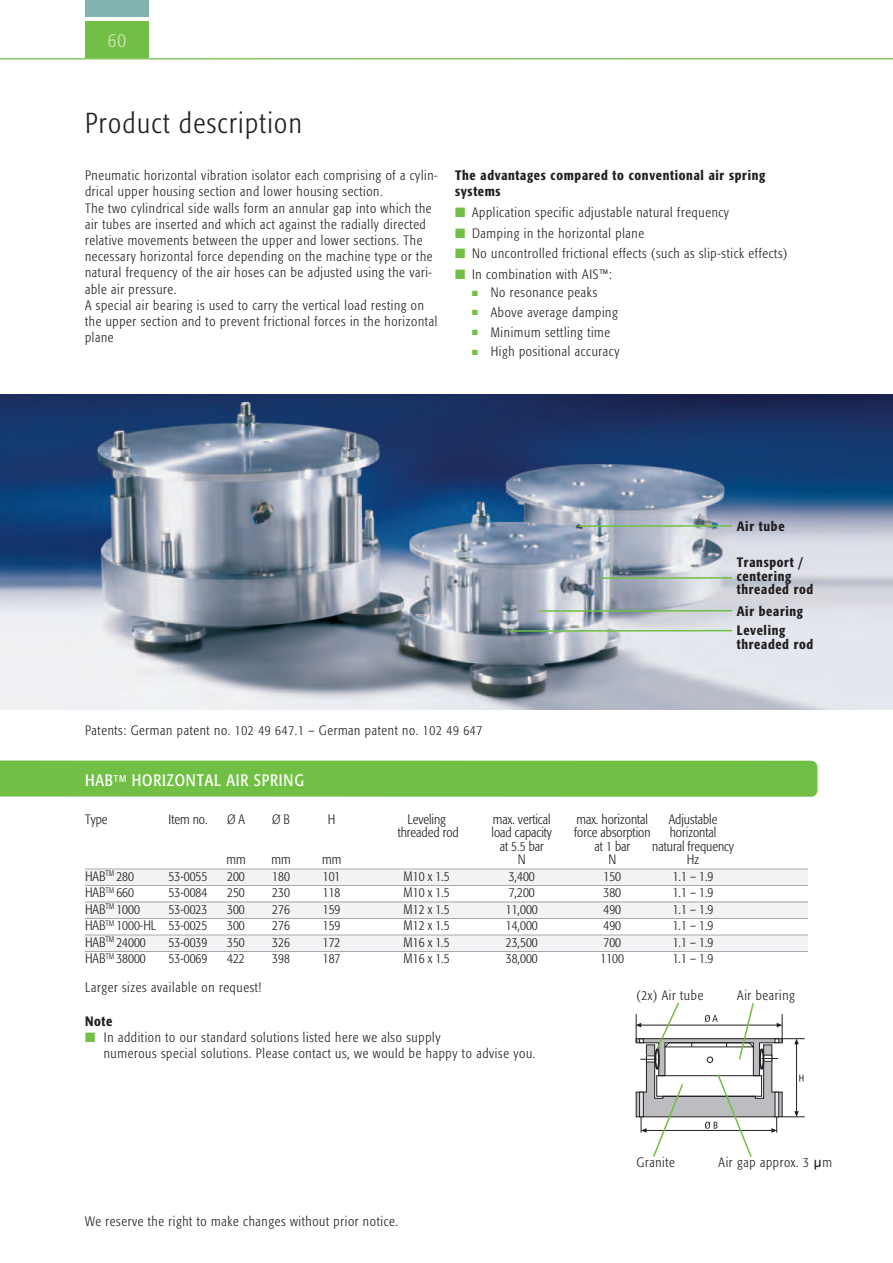
<style>
.page{position:relative;width:893px;height:1263px;background:#fff}
.page>*{position:absolute;margin:0;border:0;box-sizing:border-box;transform-origin:0 0}
.t1{font:300 28.5px "Formata Condensed";letter-spacing:.05em;color:#231f20}
.t2{font:300 19.65px "Formata Condensed";color:#d2e7c0}
.t3{font:16.5px "Formata Condensed";letter-spacing:.05em;color:#fff}
.t4{font:300 13.5px/16.2px "Formata Condensed";letter-spacing:.05em;color:#231f20}
.t5{font:300 13.5px "Formata Condensed";color:#231f20}
.t6{font:500 13.5px/13.5px "Formata Condensed";letter-spacing:.05em;color:#231f20}
.s1{color:#71bf44}
.s2{font-family:"Lucida Grande";font-weight:400}
</style>
<div class="page">
<div style="left:85px;top:21px;width:64px;height:37px;background:#71bf44"></div>
<svg style="left:0;top:58px;width:893px;height:2px;background:#a3d586"></svg>
<div style="left:85px;top:0;width:64px;height:17px;background:#82b3b0"></div>
<img style="left:0;top:395px;width:893px;height:314px">
<div style="left:85px;top:869px;width:723px;height:16px;background:#f2f3f4"></div>
<div style="left:85px;top:902px;width:723px;height:16px;background:#f2f3f4"></div>
<div style="left:85px;top:935px;width:723px;height:16px;background:#f2f3f4"></div>
<div style="left:0;top:760px;width:817px;height:37px;background:#71bf44"></div>
<hr style="left:510px;top:630px;width:222px;height:2px;background:#71bf44">
<hr style="left:539px;top:610px;width:193px;height:2px;background:#71bf44">
<hr style="left:578px;top:525px;width:154px;height:2px;background:#71bf44">
<hr style="left:598px;top:577px;width:134px;height:2px;background:#71bf44">
<svg style="left:635px;top:1002px;width:170px;height:155px"></svg>
<hr style="left:85px;top:869px;width:723px;height:1px;background:#a8a9ad">
<hr style="left:85px;top:885px;width:723px;height:1px;background:#a8a9ad">
<hr style="left:85px;top:902px;width:723px;height:1px;background:#a8a9ad">
<hr style="left:85px;top:918px;width:723px;height:1px;background:#a8a9ad">
<hr style="left:85px;top:935px;width:723px;height:1px;background:#a8a9ad">
<hr style="left:85px;top:951px;width:723px;height:1px;background:#a8a9ad">
<p class="t2" style="left:108px;top:32px;width:20px">60</p>
<p class="t1" style="left:85px;top:111px;width:218px">Product description</p>
<p class="t4" style="left:85px;top:168px;width:354px">Pneumatic horizontal vibration isolator each comprising of a cylin&shy;drical upper housing section and lower housing section.<br>The two cylindrical side walls form an annular gap into which the air tubes are inserted and which act against the radially directed relative movements between the upper and lower sections. The necessary horizontal force depending on the machine type or the natural frequency of the air hoses can be adjusted using the vari&shy;able air pressure.<br>A special air bearing is used to carry the vertical load resting on the upper section and to prevent frictional forces in the horizontal plane</p>
<p class="t6" style="left:455px;top:168px;width:312px;line-height:16.2px">The advantages compared to conventional air spring systems</p>
<p class="t4" style="left:455px;top:205px;width:276px"><span class="s1">■</span> Application specific adjustable natural frequency</p>
<p class="t4" style="left:455px;top:226px;width:191px"><span class="s1">■</span> Damping in the horizontal plane</p>
<p class="t4" style="left:455px;top:246px;width:334px"><span class="s1">■</span> No uncontrolled frictional effects (such as slip-stick effects)</p>
<p class="t4" style="left:455px;top:267px;width:158px"><span class="s1">■</span> In combination with AIS™:</p>
<p class="t4" style="left:472px;top:285px;width:127px"><span class="s1">■</span> No resonance peaks</p>
<p class="t4" style="left:472px;top:305px;width:147px"><span class="s1">■</span> Above average damping</p>
<p class="t4" style="left:472px;top:325px;width:140px"><span class="s1">■</span> Minimum settling time</p>
<p class="t4" style="left:472px;top:345px;width:149px"><span class="s1">■</span> High positional accuracy</p>
<p class="t6" style="left:737px;top:520px;width:49px">Air tube</p>
<p class="t6" style="left:737px;top:557px;width:78px">Transport / centering threaded rod</p>
<p class="t6" style="left:737px;top:605px;width:68px">Air bearing</p>
<p class="t4" style="left:85px;top:723px;width:399px">Patents: German patent no. 102 49 647.1 – German patent no. 102 49 647</p>
<p class="t3" style="left:85px;top:774px;width:220px">HAB<sup>TM</sup> HORIZONTAL AIR SPRING</p>
<p class="t6" style="left:737px;top:625px;width:78px">Leveling threaded rod</p>
<p class="t4" style="left:85px;top:812px;width:24px">Type</p>
<p class="t4" style="left:169px;top:812px;width:41px">Item no.</p>
<p class="t4" style="left:227px;top:812px;width:19px">Ø A</p>
<p class="t4" style="left:272px;top:812px;width:19px">Ø B</p>
<p class="t4" style="left:328px;top:812px;width:9px">H</p>
<p class="t5" style="left:407px;top:813px;width:40px">Leveling</p>
<p class="t5" style="left:493px;top:813px;width:59px">max. vertical</p>
<p class="t5" style="left:576px;top:813px;width:73px">max. horizontal</p>
<p class="t5" style="left:669px;top:813px;width:50px">Adjustable</p>
<p class="t5" style="left:398px;top:827px;width:63px">threaded rod</p>
<p class="t5" style="left:492px;top:827px;width:62px">load capacity</p>
<p class="t5" style="left:574px;top:827px;width:78px">force absorption</p>
<p class="t5" style="left:670px;top:827px;width:48px">horizontal</p>
<p class="t4" style="left:500px;top:839px;width:46px">at 5.5 bar</p>
<p class="t4" style="left:594px;top:839px;width:37px">at 1 bar</p>
<p class="t5" style="left:652px;top:840px;width:83px">natural frequency</p>
<p class="t4" style="left:226px;top:852px;width:21px">mm</p>
<p class="t4" style="left:271px;top:852px;width:21px">mm</p>
<p class="t4" style="left:322px;top:852px;width:21px">mm</p>
<p class="t4" style="left:518px;top:852px;width:9px">N</p>
<p class="t4" style="left:608px;top:852px;width:9px">N</p>
<p class="t4" style="left:687px;top:852px;width:14px">Hz</p>
<p class="t4" style="left:85px;top:869px;width:51px">HAB<sup>TM</sup> 280</p>
<p class="t4" style="left:169px;top:869px;width:40px">53-0055</p>
<p class="t4" style="left:227px;top:869px;width:19px">200</p>
<p class="t4" style="left:272px;top:869px;width:19px">180</p>
<p class="t4" style="left:323px;top:869px;width:19px">101</p>
<p class="t4" style="left:404px;top:869px;width:48px">M10 x 1.5</p>
<p class="t4" style="left:509px;top:869px;width:28px">3,400</p>
<p class="t4" style="left:603px;top:869px;width:19px">150</p>
<p class="t4" style="left:673px;top:869px;width:42px">1.1 – 1.9</p>
<p class="t4" style="left:85px;top:885px;width:51px">HAB<sup>TM</sup> 660</p>
<p class="t4" style="left:169px;top:885px;width:40px">53-0084</p>
<p class="t4" style="left:227px;top:885px;width:19px">250</p>
<p class="t4" style="left:272px;top:885px;width:19px">230</p>
<p class="t4" style="left:323px;top:885px;width:19px">118</p>
<p class="t4" style="left:404px;top:885px;width:48px">M10 x 1.5</p>
<p class="t4" style="left:509px;top:885px;width:28px">7,200</p>
<p class="t4" style="left:603px;top:885px;width:19px">380</p>
<p class="t4" style="left:673px;top:885px;width:42px">1.1 – 1.9</p>
<p class="t4" style="left:85px;top:902px;width:56px">HAB<sup>TM</sup> 1000</p>
<p class="t4" style="left:169px;top:902px;width:40px">53-0023</p>
<p class="t4" style="left:227px;top:902px;width:19px">300</p>
<p class="t4" style="left:272px;top:902px;width:19px">276</p>
<p class="t4" style="left:323px;top:902px;width:19px">159</p>
<p class="t4" style="left:404px;top:902px;width:48px">M12 x 1.5</p>
<p class="t4" style="left:506px;top:902px;width:34px">11,000</p>
<p class="t4" style="left:603px;top:902px;width:19px">490</p>
<p class="t4" style="left:673px;top:902px;width:42px">1.1 – 1.9</p>
<p class="t5" style="left:85px;top:920px;width:124px">HAB<sup>TM</sup> 1000-HL 53-0025</p>
<p class="t4" style="left:227px;top:918px;width:19px">300</p>
<p class="t4" style="left:272px;top:918px;width:19px">276</p>
<p class="t4" style="left:323px;top:918px;width:19px">159</p>
<p class="t4" style="left:404px;top:918px;width:48px">M12 x 1.5</p>
<p class="t4" style="left:506px;top:918px;width:34px">14,000</p>
<p class="t4" style="left:603px;top:918px;width:19px">490</p>
<p class="t4" style="left:673px;top:918px;width:42px">1.1 – 1.9</p>
<p class="t5" style="left:85px;top:936px;width:62px">HAB<sup>TM</sup> 24000</p>
<p class="t4" style="left:169px;top:935px;width:40px">53-0039</p>
<p class="t4" style="left:227px;top:935px;width:19px">350</p>
<p class="t4" style="left:272px;top:935px;width:19px">326</p>
<p class="t4" style="left:323px;top:935px;width:19px">172</p>
<p class="t4" style="left:404px;top:935px;width:48px">M16 x 1.5</p>
<p class="t4" style="left:506px;top:935px;width:34px">23,500</p>
<p class="t4" style="left:603px;top:935px;width:19px">700</p>
<p class="t4" style="left:673px;top:935px;width:42px">1.1 – 1.9</p>
<p class="t5" style="left:85px;top:953px;width:62px">HAB<sup>TM</sup> 38000</p>
<p class="t4" style="left:169px;top:951px;width:40px">53-0069</p>
<p class="t4" style="left:227px;top:951px;width:19px">422</p>
<p class="t4" style="left:272px;top:951px;width:19px">398</p>
<p class="t4" style="left:323px;top:951px;width:19px">187</p>
<p class="t4" style="left:404px;top:951px;width:48px">M16 x 1.5</p>
<p class="t4" style="left:506px;top:951px;width:34px">38,000</p>
<p class="t4" style="left:600px;top:951px;width:25px">1100</p>
<p class="t4" style="left:673px;top:951px;width:42px">1.1 – 1.9</p>
<p class="t4" style="left:85px;top:980px;width:178px">Larger sizes available on request!</p>
<p class="t6" style="left:85px;top:1015px;width:29px">Note</p>
<p class="t4" style="left:104px;top:1030px;width:433px;text-indent:-19px"><span class="s1">■</span> In addition to our standard solutions listed here we also supply<br>numerous special solutions. Please contact us, we would be happy to advise you.</p>
<p class="t4" style="left:85px;top:1214px;width:314px">We reserve the right to make changes without prior notice.</p>
<p class="t4" style="left:636px;top:988px;width:68px">(2x) Air tube</p>
<p class="t4" style="left:737px;top:988px;width:59px">Air bearing</p>
<p class="t4" style="left:636px;top:1155px;width:40px">Granite</p>
<p class="t4" style="left:719px;top:1155px;width:115px">Air gap approx. 3 <span class="s2">µ</span>m</p>
</div>
